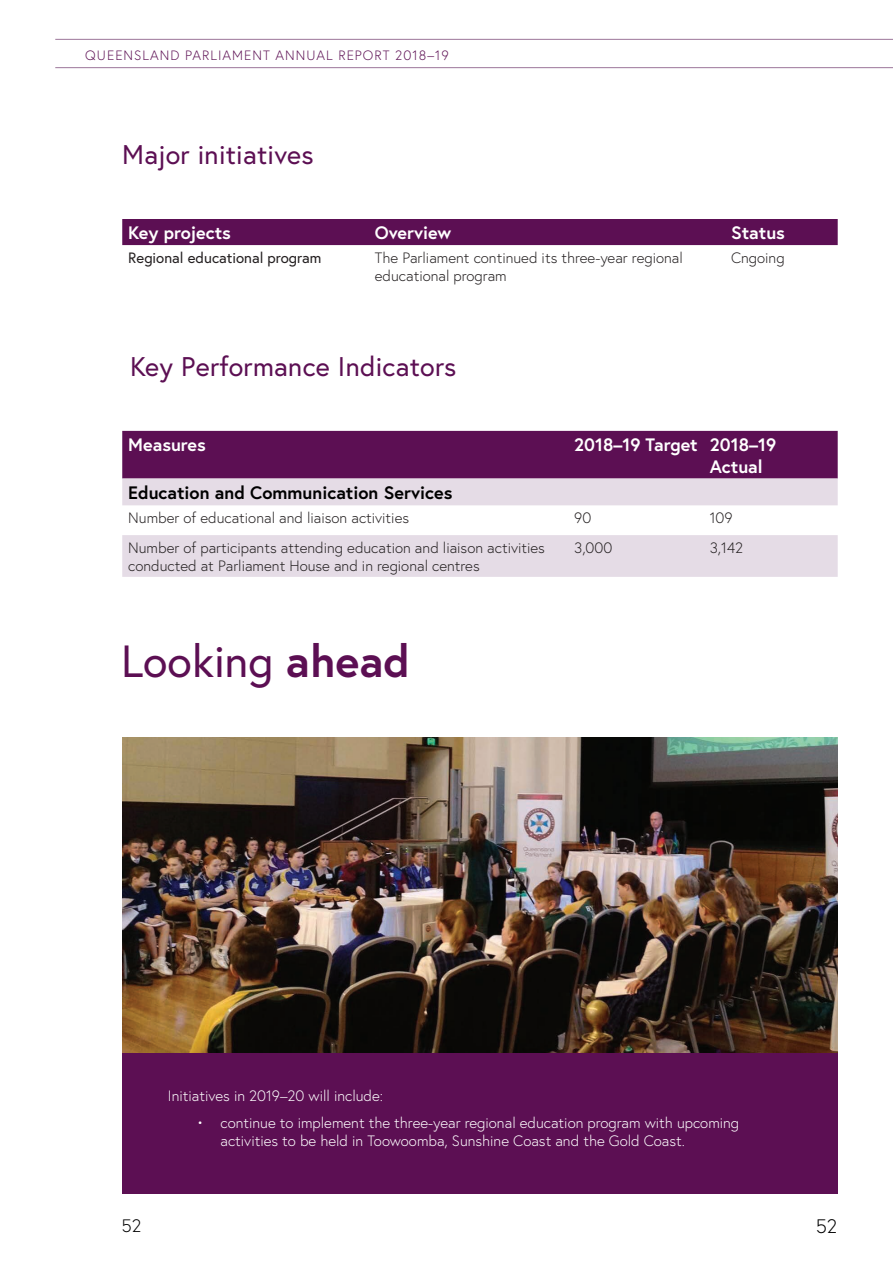
<style>
.page{position:relative;width:893px;height:1263px;background:#fff}
.page>*{position:absolute;margin:0;border:0;box-sizing:border-box;transform-origin:0 0}
.t1{font:45px "Europa";color:#5c0f53}
.t2{font:27px "Europa";letter-spacing:.01em;color:#5c0f53}
.t3{font:300 19.5px "Europa";color:#000}
.t4{font:700 18px/21.6px "Europa";color:#fff}
.t5{font:700 18px "Europa";color:#000}
.t6{font:300 18px "Europa";color:#000}
.t7{font:300 15px/18px "Europa";color:#231f20}
.t8{font:300 15px/18px "Europa";color:#fff}
.t9{font:15px "Europa";color:#231f20}
.t10{font:300 13.5px "Europa";letter-spacing:.075em;color:#5c0f53}
.s1{font-weight:700}
</style>
<div class="page">
<hr style="left:55px;top:39px;width:838px;height:1px;background:#9c7599">
<hr style="left:55px;top:67px;width:838px;height:1px;background:#9c7599">
<div style="left:122px;top:219px;width:716px;height:26px;background:#5c0f53"></div>
<div style="left:122px;top:431px;width:716px;height:48px;background:#5c0f53"></div>
<svg style="left:122px;top:479px;width:716px;height:98px;fill:#e5dce6"></svg>
<div style="left:122px;top:1043px;width:716px;height:151px;background:#5c0f53"></div>
<img style="left:122px;top:738px;width:716px;height:314px">
<p class="t10" style="left:85px;top:46px;width:365px">QUEENSLAND PARLIAMENT ANNUAL REPORT 2018–19</p>
<h2 class="t2" style="left:122px;top:137px;width:193px">Major initiatives</h2>
<p class="t4" style="left:128px;top:221px;width:104px">Key projects</p>
<p class="t4" style="left:375px;top:221px;width:78px">Overview</p>
<p class="t4" style="left:731px;top:221px;width:55px">Status</p>
<p class="t9" style="left:128px;top:248px;width:195px">Regional educational program</p>
<p class="t7" style="left:375px;top:248px;width:309px">The Parliament continued its three-year regional educational program</p>
<p class="t7" style="left:731px;top:248px;width:55px">Cngoing</p>
<h2 class="t2" style="left:130px;top:349px;width:328px">Key Performance Indicators</h2>
<p class="t4" style="left:128px;top:433px;width:79px">Measures</p>
<p class="t4" style="left:710px;top:433px;width:68px;text-indent:-136px">2018–19 Target 2018–19<br>Actual</p>
<p class="t5" style="left:128px;top:480px;width:326px">Education and Communication Services</p>
<p class="t7" style="left:128px;top:509px;width:282px">Number of educational and liaison activities</p>
<p class="t7" style="left:574px;top:509px;width:19px">90</p>
<p class="t7" style="left:710px;top:509px;width:24px">109</p>
<p class="t7" style="left:128px;top:538px;width:418px">Number of participants attending education and liaison activities conducted at Parliament House and in regional centres</p>
<p class="t7" style="left:574px;top:538px;width:40px">3,000</p>
<p class="t7" style="left:710px;top:538px;width:35px">3,142</p>
<h1 class="t1" style="left:121px;top:633px;width:290px">Looking <span class="s1">ahead</span></h1>
<p class="t6" style="left:121px;top:1215px;width:21px">52</p>
<p class="t8" style="left:168px;top:1087px;width:217px">Initiatives in 2019–20 will include:</p>
<p class="t8" style="left:220px;top:1113px;width:520px;text-indent:-24px">• continue to implement the three-year regional education program with upcoming activities to be held in Toowoomba, Sunshine Coast and the Gold Coast.</p>
<h3 class="t3" style="left:816px;top:1214px;width:23px">52</h3>
</div>
